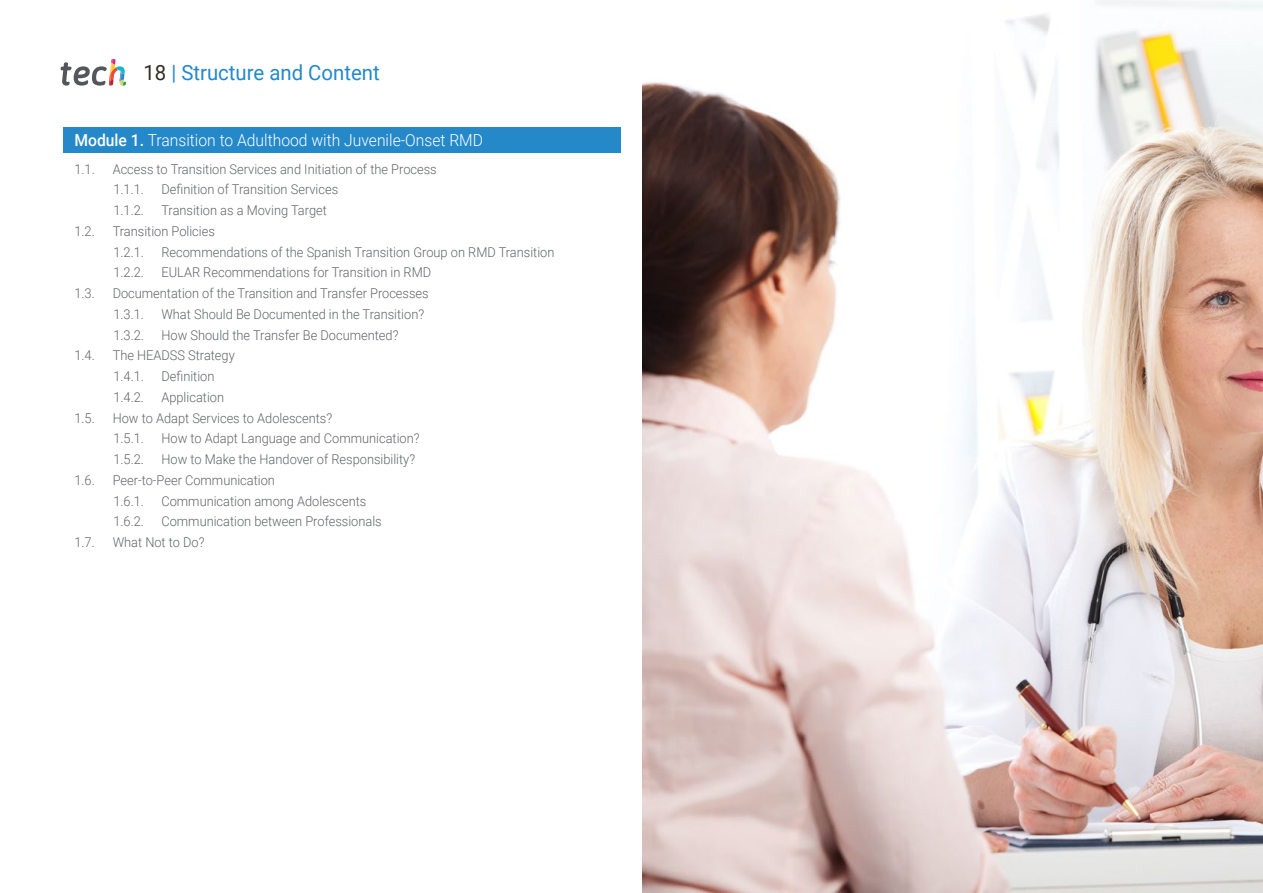
<style>
.page{position:relative;width:1263px;height:893px;background:#fff}
.page>*{position:absolute;margin:0;border:0;box-sizing:border-box;transform-origin:0 0}
.t1{font:21px "Roboto";color:#2488c9}
.t2{font:300 16.5px "Roboto";color:#fff;scale:.95 1}
.t3{font:300 13.5px/20.7px "Roboto";color:#61646a;scale:.95 1}
.s1{color:#312e20}
.s2{font-weight:500}
</style>
<div class="page">
<div style="left:63px;top:128px;width:558px;height:25px;background:#2488c9"></div>
<svg style="left:61px;top:59px;width:65px;height:27px"></svg>
<img style="left:642px;top:0;width:621px;height:893px">
<h1 class="t1" style="left:144px;top:57px;width:238px"><span class="s1">18</span> | Structure and Content</h1>
<p class="t2" style="left:74px;top:129px;width:432px"><span class="s2">Module 1.</span> Transition to Adulthood with Juvenile-Onset RMD</p>
<p class="t3" style="left:74px;top:158px;width:23px">1.1.</p>
<p class="t3" style="left:113px;top:158px;width:343px">Access to Transition Services and Initiation of the Process<br>1.1.1.</p>
<p class="t3" style="left:161px;top:179px;width:188px">Definition of Transition Services</p>
<p class="t3" style="left:113px;top:199px;width:34px">1.1.2.</p>
<p class="t3" style="left:161px;top:199px;width:176px">Transition as a Moving Target</p>
<p class="t3" style="left:74px;top:220px;width:23px">1.2.</p>
<p class="t3" style="left:113px;top:220px;width:109px">Transition Policies<br>1.2.1.</p>
<p class="t3" style="left:161px;top:241px;width:415px">Recommendations of the Spanish Transition Group on RMD Transition</p>
<p class="t3" style="left:113px;top:262px;width:34px">1.2.2.</p>
<p class="t3" style="left:161px;top:262px;width:285px">EULAR Recommendations for Transition in RMD</p>
<p class="t3" style="left:74px;top:282px;width:23px">1.3.</p>
<p class="t3" style="left:113px;top:282px;width:334px">Documentation of the Transition and Transfer Processes<br>1.3.1.</p>
<p class="t3" style="left:161px;top:303px;width:278px">What Should Be Documented in the Transition?</p>
<p class="t3" style="left:113px;top:324px;width:34px">1.3.2.</p>
<p class="t3" style="left:161px;top:324px;width:251px">How Should the Transfer Be Documented?</p>
<p class="t3" style="left:74px;top:345px;width:23px">1.4.</p>
<p class="t3" style="left:113px;top:345px;width:130px">The HEADSS Strategy<br>1.4.1.</p>
<p class="t3" style="left:161px;top:365px;width:57px">Definition</p>
<p class="t3" style="left:113px;top:386px;width:34px">1.4.2.</p>
<p class="t3" style="left:161px;top:386px;width:67px">Application</p>
<p class="t3" style="left:74px;top:407px;width:23px">1.5.</p>
<p class="t3" style="left:113px;top:407px;width:233px">How to Adapt Services to Adolescents?<br>1.5.1.</p>
<p class="t3" style="left:161px;top:428px;width:273px">How to Adapt Language and Communication?</p>
<p class="t3" style="left:113px;top:448px;width:34px">1.5.2.</p>
<p class="t3" style="left:161px;top:448px;width:269px">How to Make the Handover of Responsibility?</p>
<p class="t3" style="left:74px;top:469px;width:23px">1.6.</p>
<p class="t3" style="left:113px;top:469px;width:172px">Peer-to-Peer Communication<br>1.6.1.</p>
<p class="t3" style="left:161px;top:490px;width:217px">Communication among Adolescents</p>
<p class="t3" style="left:113px;top:511px;width:34px">1.6.2.</p>
<p class="t3" style="left:161px;top:511px;width:233px">Communication between Professionals</p>
<p class="t3" style="left:74px;top:531px;width:23px">1.7.</p>
<p class="t3" style="left:113px;top:531px;width:98px">What Not to Do?</p>
</div>
